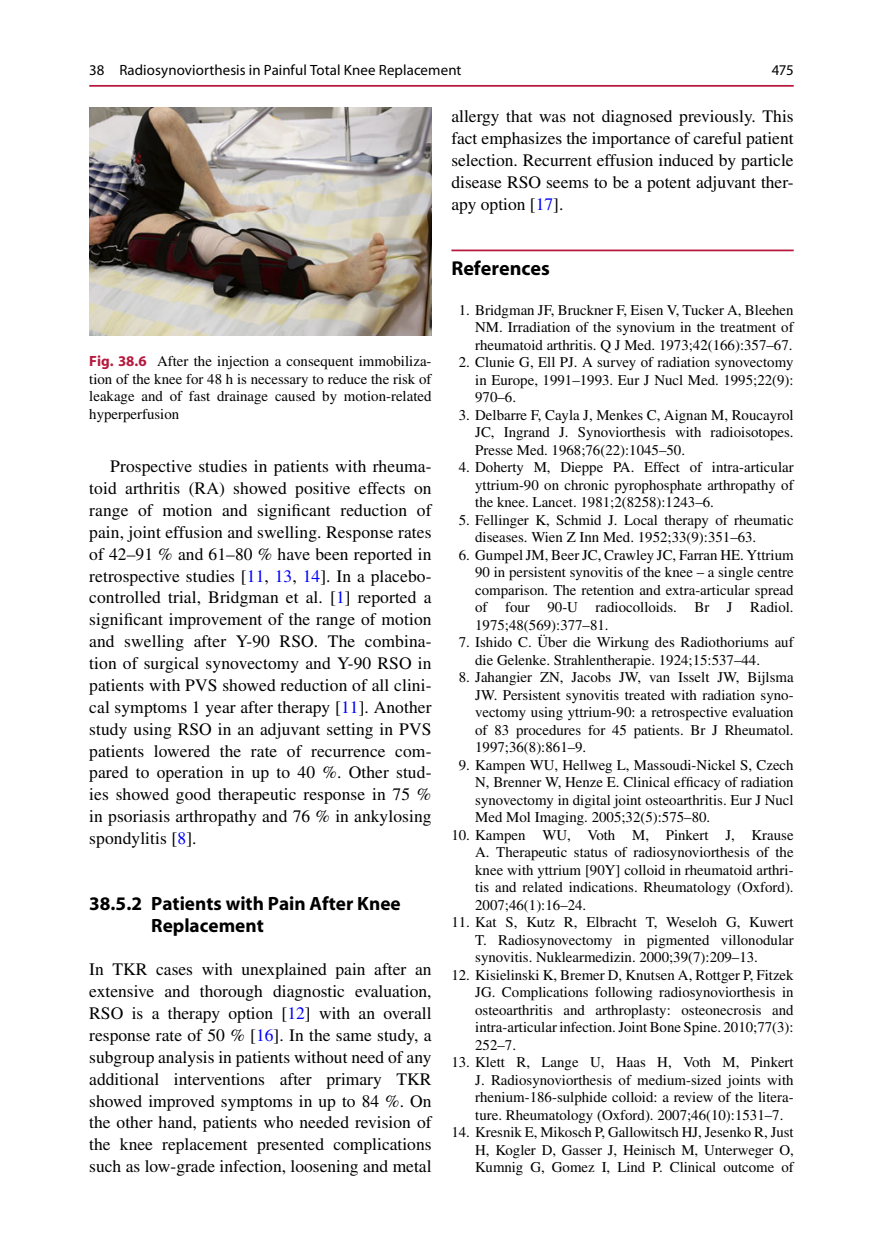
<style>
.page{position:relative;width:883px;height:1260px;background:#fff}
.page>*{position:absolute;margin:0;border:0;box-sizing:border-box;transform-origin:0 0}
.t1{font:700 20.12px "Mtnmyr Myriad";color:#000}
.t2{font:700 19.25px/21.9px "Mtnmyr Myriad";color:#000}
.t3{font:17.5px/21.9px "Vgrxvt Times";color:#000;text-align:justify}
.t4{font:14.88px/17.5px "Vgrxvt Times";color:#000;text-align:justify}
.t5{font:14.88px "Rvpxtx Myriad";letter-spacing:.005em;color:#000}
.s1{font-family:"Mtnmyr Myriad";font-weight:700;color:#b6193d}
.s2{color:#0000fa}
</style>
<div class="page">
<hr style="left:451px;top:250px;width:343px;height:1px;background:#b6193d">
<img style="left:89px;top:107px;width:343px;height:228px">
<hr style="left:89px;top:85px;width:705px;height:2px;background:#b6193d">
<p class="t5" style="left:89px;top:64px;width:374px">38 Radiosynoviorthesis in Painful Total Knee Replacement</p>
<p class="t5" style="left:772px;top:64px;width:24px">475</p>
<p class="t4" style="left:89px;top:354px;width:344px"><span class="s1">Fig. 38.6</span> After the injection a consequent immobiliza&shy;tion of the knee for 48 h is necessary to reduce the risk of leakage and of fast drainage caused by motion-related hyperperfusion</p>
<p class="t3" style="left:89px;top:457px;width:344px;text-indent:21px">Prospective studies in patients with rheuma&shy;toid arthritis (RA) showed positive effects on range of motion and significant reduction of pain, joint effusion and swelling. Response rates of 42–91 % and 61–80 % have been reported in retrospective studies [ <span class="s2">11</span> , <span class="s2">13</span> , <span class="s2">14</span> ]. In a placebo&shy;controlled trial, Bridgman et al. [ <span class="s2">1</span> ] reported a significant improvement of the range of motion and swelling after Y-90 RSO. The combina&shy;tion of surgical synovectomy and Y-90 RSO in patients with PVS showed reduction of all clini&shy;cal symptoms 1 year after therapy [ <span class="s2">11</span> ]. Another study using RSO in an adjuvant setting in PVS patients lowered the rate of recurrence com&shy;pared to operation in up to 40 %. Other stud&shy;ies showed good therapeutic response in 75 % in psoriasis arthropathy and 76 % in ankylosing spondylitis [ <span class="s2">8</span> ].</p>
<p class="t2" style="left:151px;top:894px;width:251px;text-indent:-62px">38.5.2 Patients with Pain After Knee<br>Replacement</p>
<p class="t3" style="left:89px;top:960px;width:344px">In TKR cases with unexplained pain after an extensive and thorough diagnostic evaluation, RSO is a therapy option [ <span class="s2">12</span> ] with an overall response rate of 50 % [ <span class="s2">16</span> ]. In the same study, a subgroup analysis in patients without need of any additional interventions after primary TKR showed improved symptoms in up to 84 %. On the other hand, patients who needed revision of the knee replacement presented complications such as low-grade infection, loosening and metal</p>
<p class="t3" style="left:451px;top:107px;width:344px">allergy that was not diagnosed previously. This fact emphasizes the importance of careful patient selection. Recurrent effusion induced by particle disease RSO seems to be a potent adjuvant ther&shy;apy option [ <span class="s2">17</span> ].</p>
<h1 class="t1" style="left:451px;top:261px;width:100px">References</h1>
<p class="t4" style="left:475px;top:302px;width:320px;text-indent:-16px">1. Bridgman JF, Bruckner F, Eisen V, Tucker A, Bleehen NM. Irradiation of the synovium in the treatment of rheumatoid arthritis. Q J Med. 1973;42(166):357–67.</p>
<p class="t4" style="left:475px;top:355px;width:320px;text-indent:-16px">2. Clunie G, Ell PJ. A survey of radiation synovectomy in Europe, 1991–1993. Eur J Nucl Med. 1995;22(9):<br>970–6.</p>
<p class="t4" style="left:475px;top:407px;width:320px;text-indent:-16px">3. Delbarre F, Cayla J, Menkes C, Aignan M, Roucayrol JC, Ingrand J. Synoviorthesis with radioisotopes.<br>Presse Med. 1968;76(22):1045–50.</p>
<p class="t4" style="left:475px;top:460px;width:320px;text-indent:-16px">4. Doherty M, Dieppe PA. Effect of intra-articular yttrium-90 on chronic pyrophosphate arthropathy of the knee. Lancet. 1981;2(8258):1243–6.</p>
<p class="t4" style="left:475px;top:512px;width:320px;text-indent:-16px">5. Fellinger K, Schmid J. Local therapy of rheumatic diseases. Wien Z Inn Med. 1952;33(9):351–63.</p>
<p class="t4" style="left:475px;top:547px;width:320px;text-indent:-16px">6. Gumpel JM, Beer JC, Crawley JC, Farran HE. Yttrium 90 in persistent synovitis of the knee – a single centre comparison. The retention and extra-articular spread of four 90-U radiocolloids. Br J Radiol.<br>1975;48(569):377–81.</p>
<p class="t4" style="left:475px;top:635px;width:320px;text-indent:-16px">7. Ishido C. Über die Wirkung des Radiothoriums auf die Gelenke. Strahlentherapie. 1924;15:537–44.</p>
<p class="t4" style="left:475px;top:670px;width:320px;text-indent:-16px">8. Jahangier ZN, Jacobs JW, van Isselt JW, Bijlsma JW. Persistent synovitis treated with radiation syno&shy;vectomy using yttrium-90: a retrospective evaluation of 83 procedures for 45 patients. Br J Rheumatol.<br>1997;36(8):861–9.</p>
<p class="t4" style="left:475px;top:757px;width:320px;text-indent:-16px">9. Kampen WU, Hellweg L, Massoudi-Nickel S, Czech N, Brenner W, Henze E. Clinical efficacy of radiation synovectomy in digital joint osteoarthritis. Eur J Nucl Med Mol Imaging. 2005;32(5):575–80.</p>
<p class="t4" style="left:475px;top:827px;width:320px;text-indent:-24px">10. Kampen WU, Voth M, Pinkert J, Krause A. Therapeutic status of radiosynoviorthesis of the knee with yttrium [90Y] colloid in rheumatoid arthri&shy;tis and related indications. Rheumatology (Oxford).<br>2007;46(1):16–24.</p>
<p class="t4" style="left:475px;top:915px;width:320px;text-indent:-24px">11. Kat S, Kutz R, Elbracht T, Weseloh G, Kuwert T. Radiosynovectomy in pigmented villonodular synovitis. Nuklearmedizin. 2000;39(7):209–13.</p>
<p class="t4" style="left:475px;top:967px;width:320px;text-indent:-24px">12. Kisielinski K, Bremer D, Knutsen A, Rottger P, Fitzek JG. Complications following radiosynoviorthesis in osteoarthritis and arthroplasty: osteonecrosis and intra-articular infection. Joint Bone Spine. 2010;77(3):<br>252–7.</p>
<p class="t4" style="left:475px;top:1055px;width:320px;text-indent:-24px">13. Klett R, Lange U, Haas H, Voth M, Pinkert J. Radiosynoviorthesis of medium-sized joints with rhenium-186-sulphide colloid: a review of the litera&shy;ture. Rheumatology (Oxford). 2007;46(10):1531–7.</p>
<p class="t4" style="left:475px;top:1125px;width:320px;text-indent:-24px">14. Kresnik E, Mikosch P, Gallowitsch HJ, Jesenko R, Just H, Kogler D, Gasser J, Heinisch M, Unterweger O, Kumnig G, Gomez I, Lind P. Clinical outcome of</p>
</div>
